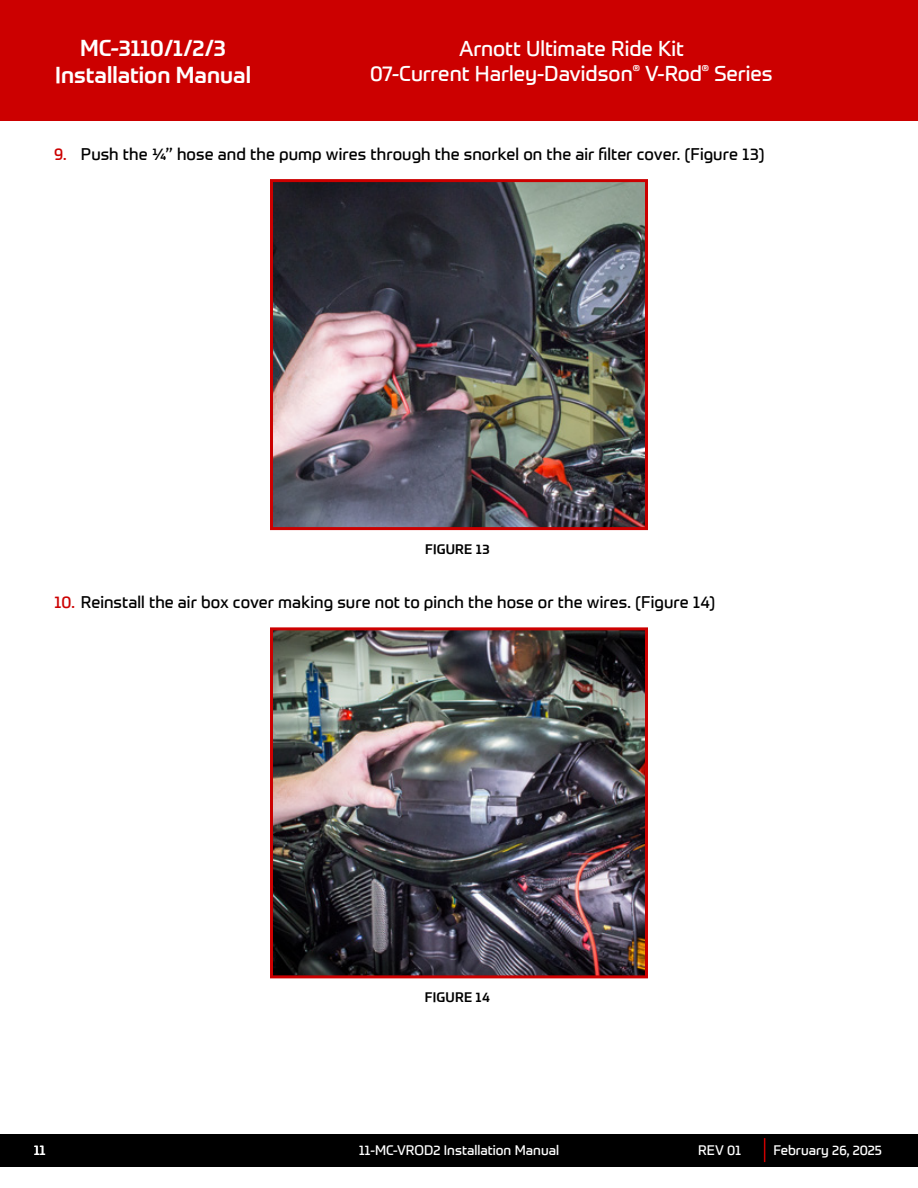
<style>
.page{position:relative;width:918px;height:1188px;background:#fff}
.page>*{position:absolute;margin:0;border:0;box-sizing:border-box;transform-origin:0 0}
.t1{font:500 22.5px/27px "Prometo";color:#fff;text-align:center}
.t2{font:21px/25.2px "Prometo";color:#fff;text-align:center}
.t3{font:16.5px "Prometo";letter-spacing:.005em;color:#000}
.t4{font:13.5px "Prometo";color:#fff}
.t5{font:500 13.5px "Prometo";letter-spacing:.015em;color:#000}
.s1{color:#c00}
</style>
<div class="page">
<div style="left:0;top:1134px;width:918px;height:32px;background:#000"></div>
<svg style="left:764px;top:1138px;width:1px;height:24px"></svg>
<img style="left:274px;top:183px;width:370px;height:343px">
<div style="left:270px;top:179px;width:378px;height:351px;border:3px solid #c00"></div>
<img style="left:274px;top:631px;width:370px;height:343px">
<div style="left:270px;top:627px;width:378px;height:351px;border:3px solid #c00"></div>
<div style="left:0;top:0;width:918px;height:120px;background:#c00"></div>
<h1 class="t1" style="left:55px;top:34px;width:197px">MC-3110/1/2/3<br>Installation Manual</h1>
<p class="t2" style="left:370px;top:35px;width:404px">Arnott Ultimate Ride Kit<br>07-Current Harley-Davidson<sup>®</sup> V-Rod<sup>®</sup> Series</p>
<p class="t3" style="left:54px;top:144px;width:712px"><span class="s1">9.</span> Push the ¼” hose and the pump wires through the snorkel on the air filter cover. (Figure 13)</p>
<p class="t5" style="left:425px;top:541px;width:66px">FIGURE 13</p>
<p class="t3" style="left:54px;top:592px;width:663px"><span class="s1">10.</span> Reinstall the air box cover making sure not to pinch the hose or the wires. (Figure 14)</p>
<p class="t5" style="left:425px;top:989px;width:66px">FIGURE 14</p>
<p class="t4" style="left:375px;top:1142px;width:170px">XX-xxxx Installation Manual</p>
<p class="t4" style="left:698px;top:1142px;width:45px">REV 01</p>
<p class="t4" style="left:774px;top:1142px;width:110px">February 26, 2025</p>
<p class="t4" style="left:34px;top:1142px;width:14px">11</p>
<p class="t4" style="left:359px;top:1142px;width:202px">11-MC VROD2 Installation Manual</p>
</div>
